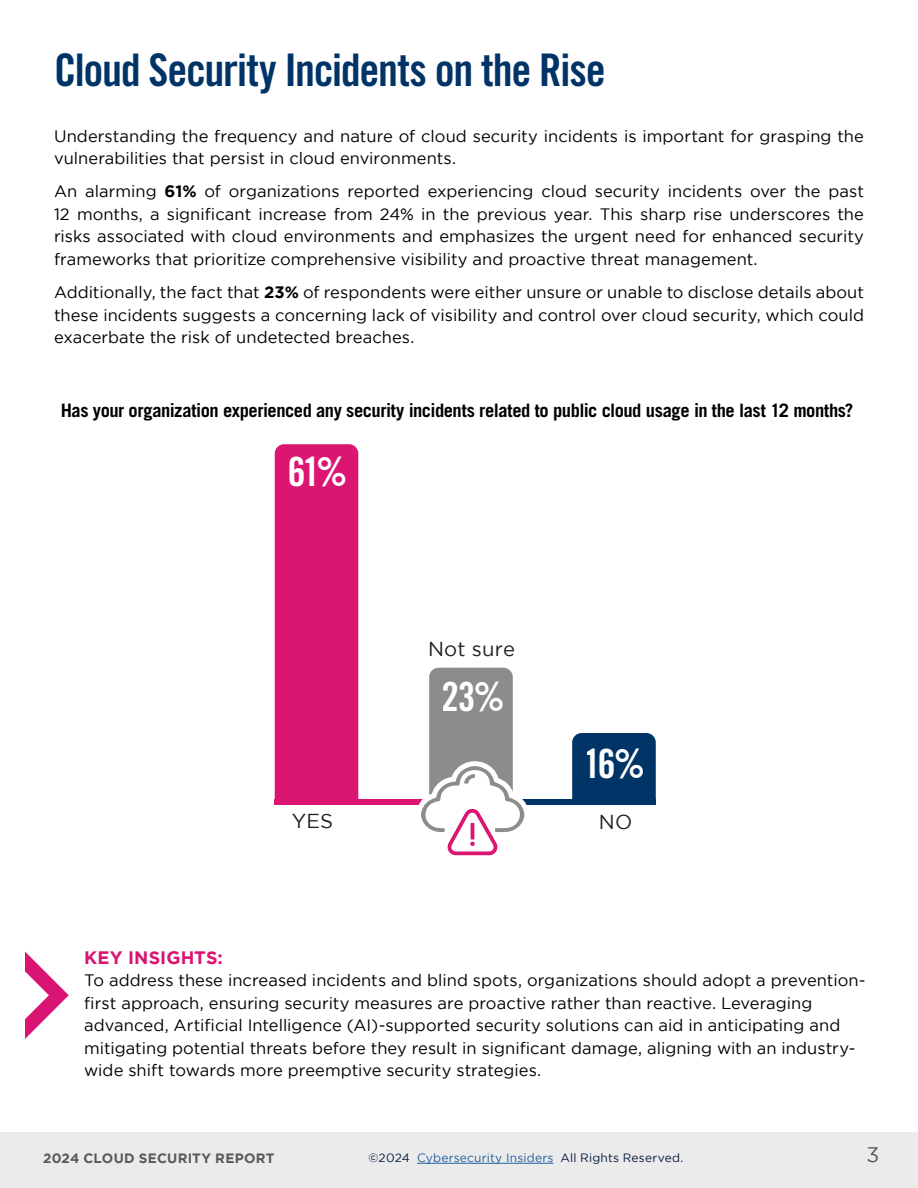
<style>
.page{position:relative;width:918px;height:1188px;background:#fff}
.page>*{position:absolute;margin:0;border:0;box-sizing:border-box;transform-origin:0 0}
.t1{font:45px "Trade Gothic LT Std Bd Cn 20";letter-spacing:-.03em;color:#036}
.t2{font:40.2px "Trade Gothic LT Std Bd Cn 20";color:#fff}
.t3{font:21px "Gotham";color:#58595b}
.t4{font:20.1px "Gotham";letter-spacing:.005em;color:#231f20}
.t5{font:700 18.6px "Trade Gothic LT Std";letter-spacing:-.025em;color:#000}
.t6{font:700 18px "Gotham";letter-spacing:.005em;color:#d91473}
.t7{font:16.5px/22.5px "Gotham";color:#000}
.t8{font:700 13.5px "Gotham";letter-spacing:.02em;color:#58595b}
.t9{font:12px "Gotham";letter-spacing:.015em;color:#071b3d}
.s1{font-weight:700}
.s2{color:#215e9e}
</style>
<div class="page">
<div style="left:0;top:1132px;width:918px;height:56px;background:#ebebec"></div>
<hr style="left:417px;top:1163px;width:136px;height:1px;background:#215e9e">
<div style="left:275px;top:444px;width:83px;height:355px;background:#da1572"></div>
<div style="left:275px;top:799px;width:152px;height:5px;background:#da1572"></div>
<div style="left:504px;top:799px;width:152px;height:5px;background:#036"></div>
<div style="left:572px;top:733px;width:84px;height:66px;background:#036"></div>
<svg style="left:415px;top:668px;width:115px;height:188px"></svg>
<svg style="left:25px;top:951px;width:44px;height:88px"></svg>
<h1 class="t1" style="left:54px;top:43px;width:553px">Cloud Security Incidents on the Rise</h1>
<p class="t7" style="left:54px;top:124px;width:811px">Understanding the frequency and nature of cloud security incidents is important for grasping the vulnerabilities that persist in cloud environments.</p>
<p class="t7" style="left:54px;top:180px;width:812px;text-align:justify">An alarming <span class="s1">61%</span> of organizations reported experiencing cloud security incidents over the past 12 months, a significant increase from 24% in the previous year. This sharp rise underscores the risks associated with cloud environments and emphasizes the urgent need for enhanced security frameworks that prioritize comprehensive visibility and proactive threat management.</p>
<p class="t7" style="left:54px;top:281px;width:812px;text-align:justify">Additionally, the fact that <span class="s1">23%</span> of respondents were either unsure or unable to disclose details about these incidents suggests a concerning lack of visibility and control over cloud security, which could exacerbate the risk of undetected breaches.</p>
<p class="t5" style="left:61px;top:399px;width:794px">Has your organization experienced any security incidents related to public cloud usage in the last 12 months?</p>
<h2 class="t2" style="left:287px;top:448px;width:62px">61%</h2>
<p class="t4" style="left:428px;top:638px;width:89px">Not sure</p>
<h2 class="t2" style="left:442px;top:673px;width:65px">23%</h2>
<h2 class="t2" style="left:584px;top:739px;width:63px">16%</h2>
<p class="t4" style="left:292px;top:810px;width:43px">YES</p>
<p class="t4" style="left:599px;top:811px;width:35px">NO</p>
<p class="t6" style="left:84px;top:947px;width:140px">KEY INSIGHTS:</p>
<p class="t7" style="left:84px;top:969px;width:783px">To address these increased incidents and blind spots, organizations should adopt a prevention&shy;first approach, ensuring security measures are proactive rather than reactive. Leveraging advanced, Artificial Intelligence (AI)-supported security solutions can aid in anticipating and mitigating potential threats before they result in significant damage, aligning with an industry&shy;wide shift towards more preemptive security strategies.</p>
<p class="t8" style="left:43px;top:1150px;width:233px">2024 CLOUD SECURITY REPORT</p>
<p class="t9" style="left:369px;top:1151px;width:316px">©2024 <span class="s2">Cybersecurity Insiders</span> All Rights Reserved.</p>
<p class="t3" style="left:866px;top:1143px;width:14px">3</p>
</div>
